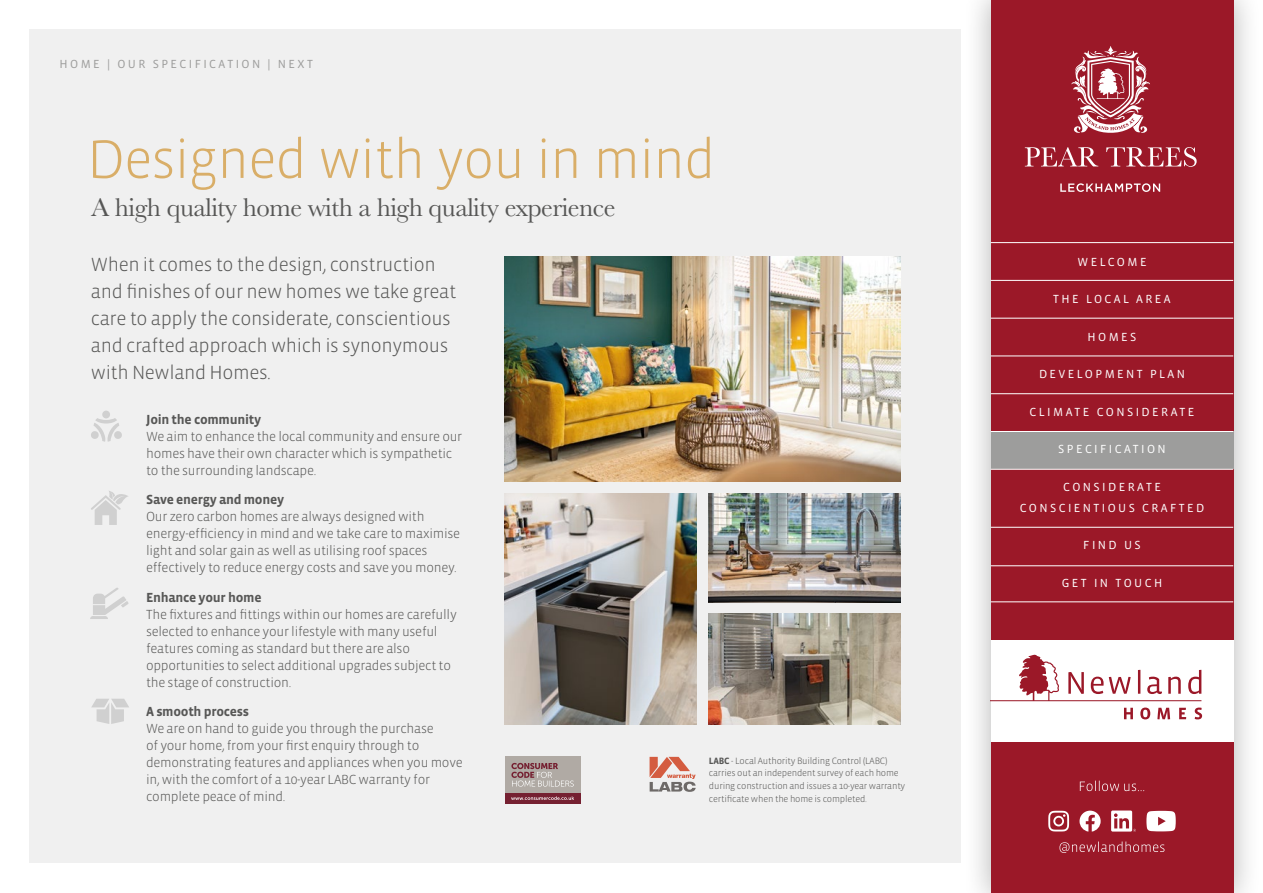
<style>
.page{position:relative;width:1263px;height:893px;background:#fff}
.page>*{position:absolute;margin:0;border:0;box-sizing:border-box;transform-origin:0 0}
.t1{font:300 55.5px "Vista Sans";letter-spacing:-.025em;color:#d9ae68}
.t2{font:26.85px "Baskerville";letter-spacing:-.02em;color:#575756}
.t3{font:300 19.5px/27px "Vista Sans";letter-spacing:-.02em;color:#575756}
.t4{font:300 13.5px/17px "Vista Sans";letter-spacing:-.02em;color:#575756}
.t5{font:700 13.5px "Vista Sans";letter-spacing:-.02em;color:#575756}
.t6{font:12px/21px "Vista Sans";letter-spacing:.2em;color:#fff;text-align:center}
.t7{font:12px "Vista Sans";letter-spacing:.2em;color:#9d9d9c}
.t8{font:300 9.3px/12.8px "Vista Sans";letter-spacing:-.02em;color:#575756}
.s1{font-weight:700}
</style>
<div class="page">
<div style="left:30px;top:30px;width:931px;height:833px;background:#f0f0f0"></div>
<div style="left:962px;top:0;width:300px;height:893px;background:#000;opacity:.3"></div>
<div style="left:991px;top:0;width:242px;height:893px;background:#9b1828"></div>
<div style="left:991px;top:432px;width:242px;height:37px;background:#9d9d9c"></div>
<hr style="left:991px;top:280px;width:242px;height:1px;background:#fff">
<hr style="left:991px;top:242px;width:242px;height:1px;background:#fff">
<hr style="left:991px;top:318px;width:242px;height:1px;background:#fff">
<hr style="left:991px;top:602px;width:242px;height:1px;background:#fff">
<hr style="left:991px;top:565px;width:242px;height:1px;background:#fff">
<hr style="left:991px;top:527px;width:242px;height:1px;background:#fff">
<hr style="left:991px;top:469px;width:242px;height:1px;background:#fff">
<hr style="left:991px;top:431px;width:242px;height:1px;background:#fff">
<hr style="left:991px;top:393px;width:242px;height:1px;background:#fff">
<hr style="left:991px;top:356px;width:242px;height:1px;background:#fff">
<div style="left:991px;top:640px;width:242px;height:101px;background:#fff"></div>
<svg style="left:1124px;top:708px;width:9px;height:11px"></svg>
<svg style="left:1140px;top:708px;width:10px;height:11px"></svg>
<svg style="left:1157px;top:708px;width:13px;height:11px"></svg>
<svg style="left:1179px;top:708px;width:7px;height:11px"></svg>
<svg style="left:1195px;top:708px;width:7px;height:11px"></svg>
<svg style="left:991px;top:655px;width:210px;height:46px"></svg>
<svg style="left:1080px;top:781px;width:64px;height:10px"></svg>
<svg style="left:1059px;top:841px;width:105px;height:12px"></svg>
<svg style="left:1146px;top:811px;width:30px;height:20px"></svg>
<svg style="left:1079px;top:811px;width:22px;height:21px"></svg>
<svg style="left:1111px;top:810px;width:25px;height:22px"></svg>
<svg style="left:1048px;top:811px;width:21px;height:20px"></svg>
<svg style="left:1025px;top:46px;width:172px;height:146px"></svg>
<img style="left:505px;top:257px;width:395px;height:225px">
<img style="left:505px;top:493px;width:191px;height:231px">
<img style="left:708px;top:614px;width:192px;height:110px">
<img style="left:708px;top:493px;width:192px;height:109px">
<svg style="left:91px;top:491px;width:37px;height:34px"></svg>
<svg style="left:90px;top:588px;width:39px;height:31px"></svg>
<div style="left:102px;top:411px;width:8px;height:7px;background:#d0d0d0;border-radius:50%"></div>
<svg style="left:91px;top:418px;width:31px;height:24px"></svg>
<svg style="left:92px;top:699px;width:37px;height:25px"></svg>
<svg style="left:649px;top:757px;width:47px;height:35px"></svg>
<div style="left:505px;top:793px;width:75px;height:10px;background:#752031"></div>
<svg style="left:511px;top:796px;width:63px;height:4px"></svg>
<div style="left:505px;top:756px;width:75px;height:37px;background:#b0aaa4"></div>
<svg style="left:511px;top:763px;width:63px;height:24px"></svg>
<p class="t7" style="left:60px;top:58px;width:255px">HOME | OUR SPECIFICATION | NEXT</p>
<h1 class="t1" style="left:87px;top:131px;width:630px">Designed with you in mind</h1>
<h2 class="t2" style="left:91px;top:190px;width:526px">A high quality home with a high quality experience</h2>
<h3 class="t3" style="left:91px;top:251px;width:367px">When it comes to the design, construction and finishes of our new homes we take great care to apply the considerate, conscientious and crafted approach which is synonymous with Newland Homes.</h3>
<p class="t5" style="left:146px;top:412px;width:117px">Join the community</p>
<p class="t4" style="left:146px;top:428px;width:318px">We aim to enhance the local community and ensure our homes have their own character which is sympathetic to the surrounding landscape.</p>
<p class="t5" style="left:146px;top:493px;width:140px">Save energy and money</p>
<p class="t4" style="left:146px;top:508px;width:316px">Our zero carbon homes are always designed with energy-efficiency in mind and we take care to maximise light and solar gain as well as utilising roof spaces effectively to reduce energy costs and save you money.</p>
<p class="t5" style="left:146px;top:590px;width:117px">Enhance your home</p>
<p class="t4" style="left:146px;top:606px;width:312px">The fixtures and fittings within our homes are carefully selected to enhance your lifestyle with many useful features coming as standard but there are also opportunities to select additional upgrades subject to the stage of construction.</p>
<p class="t5" style="left:146px;top:705px;width:104px">A smooth process</p>
<p class="t4" style="left:146px;top:720px;width:318px">We are on hand to guide you through the purchase<br>of your home, from your first enquiry through to demonstrating features and appliances when you move in, with the comfort of a 10-year LABC warranty for complete peace of mind.</p>
<p class="t8" style="left:709px;top:754px;width:198px"><span class="s1">LABC</span> - Local Authority Building Control (LABC) carries out an independent survey of each home during construction and issues a 10-year warranty certificate when the home is completed.</p>
<p class="t6" style="left:1077px;top:251px;width:71px">WELCOME</p>
<p class="t6" style="left:1053px;top:289px;width:119px">THE LOCAL AREA</p>
<p class="t6" style="left:1087px;top:326px;width:50px">HOMES</p>
<p class="t6" style="left:1039px;top:364px;width:148px">DEVELOPMENT PLAN</p>
<p class="t6" style="left:1030px;top:401px;width:166px">CLIMATE CONSIDERATE</p>
<p class="t6" style="left:1058px;top:439px;width:109px">SPECIFICATION</p>
<p class="t6" style="left:1020px;top:476px;width:186px">CONSIDERATE<br>CONSCIENTIOUS CRAFTED</p>
<p class="t6" style="left:1083px;top:535px;width:59px">FIND US</p>
<p class="t6" style="left:1062px;top:572px;width:102px">GET IN TOUCH</p>
</div>
